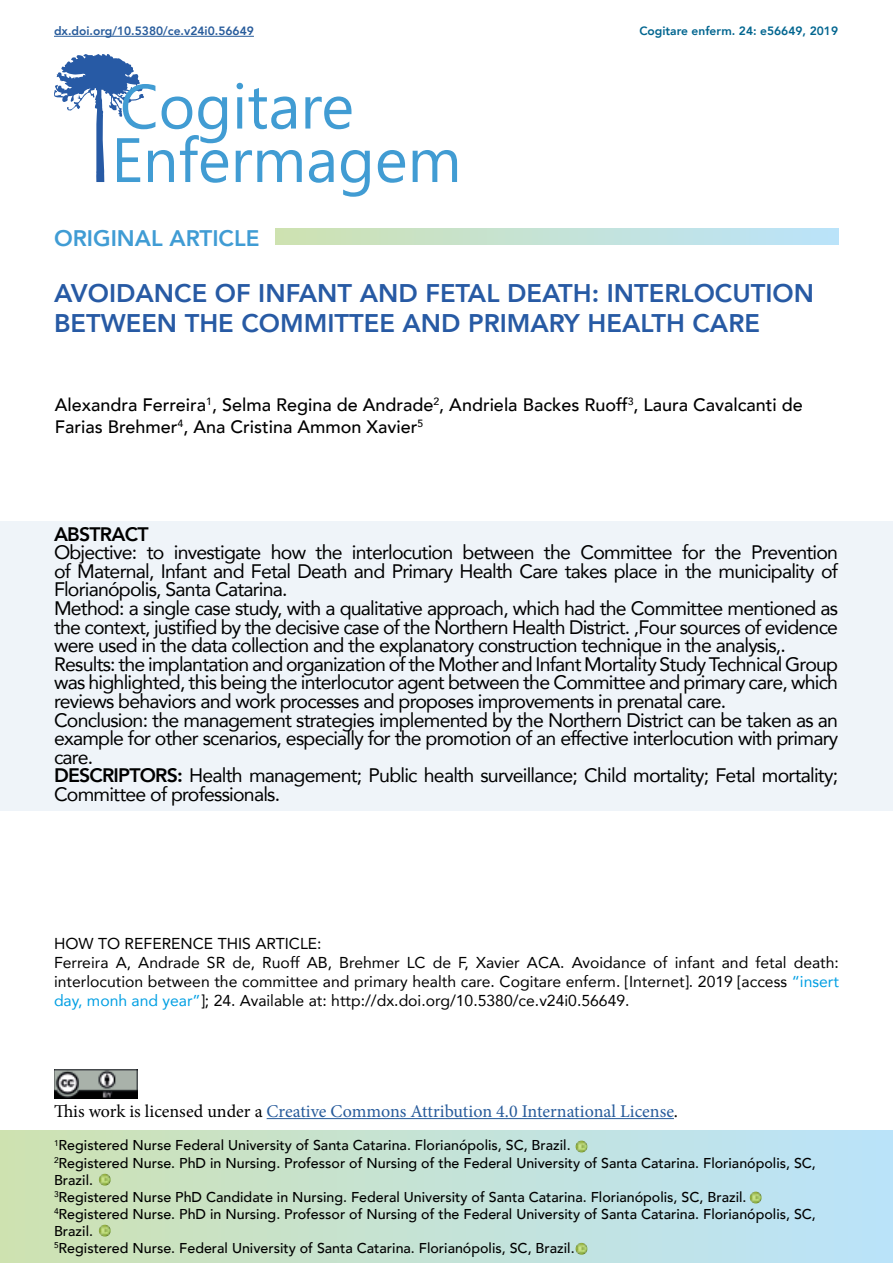
<style>
.page{position:relative;width:893px;height:1263px;background:#fff}
.page>*{position:absolute;margin:0;border:0;box-sizing:border-box;transform-origin:0 0}
.t1{font:800 25.5px/30.6px "Avenir";color:#275aa4}
.t2{font:800 22.5px "Avenir";color:#409cd4}
.t3{font:19.5px/18.6px "Avenir";letter-spacing:-.04em;color:#000}
.t4{font:800 19.5px "Avenir";letter-spacing:-.04em;color:#000}
.t5{font:500 18px/21.6px "Avenir";color:#000}
.t6{font:18px "Minion Pro";letter-spacing:-.005em;color:#275b9b}
.t7{font:15.75px/18.9px "Avenir";color:#000}
.t8{font:500 14.25px/17.1px "Avenir";color:#000}
.t9{font:800 12px "Avenir";color:#275b9b}
.t10{font:800 12px "Avenir";color:#00658f}
.s1{font-weight:800}
.s2{color:#009fe3}
.s3{color:#000}
</style>
<div class="page">
<svg style="left:236px;top:150px;width:66px;height:32px"></svg>
<svg style="left:309px;top:150px;width:25px;height:33px"></svg>
<svg style="left:341px;top:150px;width:29px;height:47px"></svg>
<svg style="left:378px;top:150px;width:27px;height:33px"></svg>
<svg style="left:413px;top:150px;width:44px;height:32px"></svg>
<svg style="left:54px;top:54px;width:174px;height:129px"></svg>
<svg style="left:237px;top:83px;width:6px;height:46px"></svg>
<svg style="left:249px;top:88px;width:47px;height:41px"></svg>
<svg style="left:305px;top:97px;width:46px;height:32px"></svg>
<div style="left:276px;top:228px;width:563px;height:17px;background:linear-gradient(to right,#cee2b2,#bae3fb)"></div>
<div style="left:0;top:521px;width:893px;height:289px;background:#eff4f9"></div>
<div style="left:0;top:1131px;width:893px;height:132px;background:linear-gradient(to right,#cee2b1,#bae3fb)"></div>
<svg style="left:576px;top:1140px;width:11px;height:12px"></svg>
<svg style="left:750px;top:1191px;width:12px;height:12px"></svg>
<svg style="left:576px;top:1243px;width:11px;height:12px"></svg>
<svg style="left:99px;top:1225px;width:12px;height:11px"></svg>
<svg style="left:99px;top:1174px;width:12px;height:11px"></svg>
<hr style="left:54px;top:36px;width:200px;height:1px;background:#275b9b">
<img style="left:54px;top:1069px;width:83px;height:29px">
<hr style="left:267px;top:1118px;width:407px;height:1px;background:#275b9b">
<p class="t9" style="left:54px;top:22px;width:201px">dx.doi.org/10.5380/ce.v24i0.56649</p>
<p class="t10" style="left:639px;top:22px;width:200px">Cogitare enferm. 24: e56649, 2019</p>
<p class="t2" style="left:54px;top:220px;width:207px">ORIGINAL ARTICLE</p>
<h1 class="t1" style="left:54px;top:278px;width:761px">AVOIDANCE OF INFANT AND FETAL DEATH: INTERLOCUTION<br>BETWEEN THE COMMITTEE AND PRIMARY HEALTH CARE</h1>
<p class="t5" style="left:55px;top:393px;width:750px">Alexandra Ferreira<sup>1</sup>, Selma Regina de Andrade<sup>2</sup>, Andriela Backes Ruoff<sup>3</sup>, Laura Cavalcanti de<br>Farias Brehmer<sup>4</sup>, Ana Cristina Ammon Xavier<sup>5</sup></p>
<p class="t4" style="left:54px;top:518px;width:96px">ABSTRACT</p>
<p class="t3" style="left:54px;top:542px;width:786px">Objective: to investigate how the interlocution between the Committee for the Prevention of Maternal, Infant and Fetal Death and Primary Health Care takes place in the municipality of Florianópolis, Santa Catarina.<br>Method: a single case study, with a qualitative approach, which had the Committee mentioned as the context, justified by the decisive case of the Northern Health District. ,Four sources of evidence were used in the data collection and the explanatory construction technique in the analysis,.<br>Results: the implantation and organization of the Mother and Infant Mortality Study Technical Group was highlighted, this being the interlocutor agent between the Committee and primary care, which reviews behaviors and work processes and proposes improvements in prenatal care.<br>Conclusion: the management strategies implemented by the Northern District can be taken as an example for other scenarios, especially for the promotion of an effective interlocution with primary care.<br><span class="s1">DESCRIPTORS:</span> Health management; Public health surveillance; Child mortality; Fetal mortality; Committee of professionals.</p>
<p class="t7" style="left:54px;top:934px;width:786px">HOW TO REFERENCE THIS ARTICLE:<br>Ferreira A, Andrade SR de, Ruoff AB, Brehmer LC de F, Xavier ACA. Avoidance of infant and fetal death: interlocution between the committee and primary health care. Cogitare enferm. [Internet]. 2019 [access <span class="s2">“insert day, monh and year”</span>]; 24. Available at: http://dx.doi.org/10.5380/ce.v24i0.56649.</p>
<p class="t6" style="left:54px;top:1099px;width:626px"><span class="s3">This work is licensed under a</span> Creative Commons Attribution 4.0 International License<span class="s3">.</span></p>
<p class="t8" style="left:54px;top:1136px;width:763px"><sup>1</sup>Registered Nurse Federal University of Santa Catarina. Florianópolis, SC, Brazil.<br><sup>2</sup>Registered Nurse. PhD in Nursing. Professor of Nursing of the Federal University of Santa Catarina. Florianópolis, SC, Brazil.<br><sup>3</sup>Registered Nurse PhD Candidate in Nursing. Federal University of Santa Catarina. Florianópolis, SC, Brazil.<br><sup>4</sup>Registered Nurse. PhD in Nursing. Professor of Nursing of the Federal University of Santa Catarina. Florianópolis, SC, Brazil.<br><sup>5</sup>Registered Nurse. Federal University of Santa Catarina. Florianópolis, SC, Brazil.</p>
</div>
